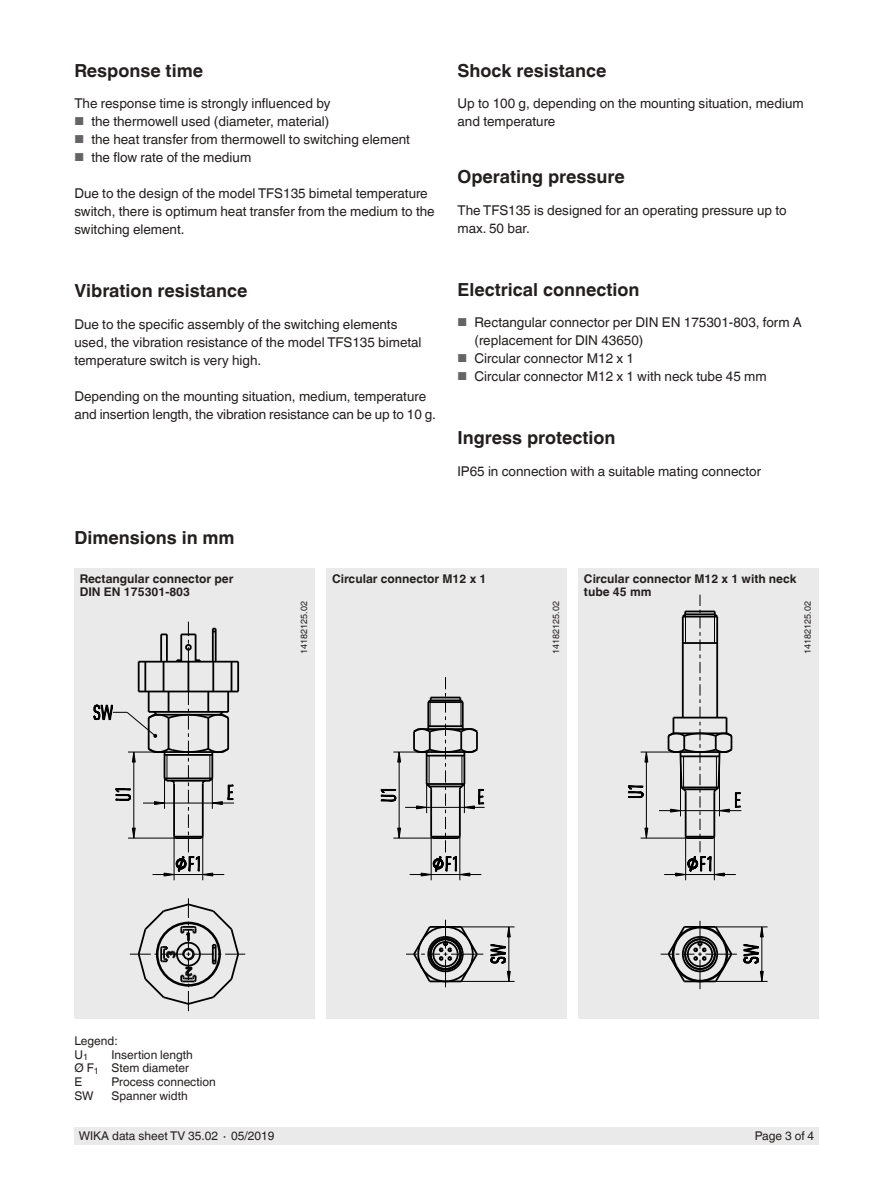
<style>
.page{position:relative;width:893px;height:1188px;background:#fff}
.page>*{position:absolute;margin:0;border:0;box-sizing:border-box;transform-origin:0 0}
.t1{font:700 18px "Helvetica World";color:#241f1f}
.t2{font:13.5px/18px "Helvetica World";color:#241f1f}
.t3{font:12px/13.6px "Helvetica World";color:#241f1f}
.t4{font:700 12px/13.5px "Helvetica World";color:#241f1f}
.t5{font:9px "Helvetica World";color:#241f1f}
.s1{font-size:11.55px;color:#656365}
</style>
<div class="page">
<div style="left:74px;top:1128px;width:745px;height:17px;background:#ebeaea"></div>
<div style="left:74px;top:568px;width:241px;height:451px;background:#ebeaea"></div>
<div style="left:326px;top:568px;width:241px;height:451px;background:#ebeaea"></div>
<div style="left:578px;top:568px;width:241px;height:451px;background:#ebeaea"></div>
<hr style="left:174px;top:837px;width:1px;height:43px;background:#000">
<hr style="left:202px;top:837px;width:1px;height:43px;background:#000">
<hr style="left:285px;top:752px;width:1px;height:86px;background:#000">
<hr style="left:315px;top:756px;width:1px;height:30px;background:#000">
<hr style="left:317px;top:837px;width:1px;height:43px;background:#000">
<hr style="left:138px;top:662px;width:2px;height:30px;background:#000">
<hr style="left:237px;top:662px;width:2px;height:30px;background:#000">
<hr style="left:231px;top:662px;width:1px;height:30px;background:#000">
<hr style="left:215px;top:629px;width:2px;height:33px;background:#000">
<hr style="left:212px;top:662px;width:2px;height:30px;background:#000">
<hr style="left:212px;top:629px;width:2px;height:33px;background:#000">
<hr style="left:139px;top:661px;width:99px;height:2px;background:#000">
<hr style="left:188px;top:662px;width:1px;height:30px;background:#000">
<svg style="left:176px;top:622px;width:25px;height:39px"></svg>
<hr style="left:166px;top:634px;width:2px;height:28px;background:#000">
<hr style="left:139px;top:691px;width:99px;height:1px;background:#000">
<hr style="left:163px;top:662px;width:1px;height:30px;background:#000">
<hr style="left:160px;top:634px;width:2px;height:28px;background:#000">
<hr style="left:144px;top:662px;width:2px;height:30px;background:#000">
<div style="left:185px;top:644px;width:7px;height:7px;border:2px solid #000;border-radius:50%"></div>
<svg style="left:93px;top:692px;width:141px;height:185px"></svg>
<hr style="left:405px;top:807px;width:80px;height:1px;background:#000">
<hr style="left:372px;top:837px;width:1px;height:43px;background:#000">
<hr style="left:372px;top:778px;width:1px;height:31px;background:#000">
<hr style="left:431px;top:837px;width:1px;height:43px;background:#000">
<hr style="left:459px;top:837px;width:1px;height:43px;background:#000">
<hr style="left:535px;top:752px;width:1px;height:86px;background:#000">
<hr style="left:569px;top:756px;width:1px;height:60px;background:#000">
<hr style="left:572px;top:756px;width:1px;height:33px;background:#000">
<hr style="left:574px;top:837px;width:1px;height:43px;background:#000">
<svg style="left:380px;top:677px;width:104px;height:200px"></svg>
<svg style="left:644px;top:827px;width:5px;height:11px"></svg>
<svg style="left:644px;top:751px;width:5px;height:12px"></svg>
<hr style="left:641px;top:752px;width:32px;height:1px;background:#000">
<hr style="left:659px;top:810px;width:82px;height:1px;background:#000">
<hr style="left:641px;top:838px;width:46px;height:1px;background:#000">
<hr style="left:664px;top:874px;width:72px;height:1px;background:#000">
<hr style="left:626px;top:837px;width:1px;height:43px;background:#000">
<hr style="left:626px;top:756px;width:1px;height:30px;background:#000">
<svg style="left:626px;top:784px;width:18px;height:15px"></svg>
<hr style="left:646px;top:752px;width:1px;height:86px;background:#000">
<hr style="left:685px;top:837px;width:1px;height:43px;background:#000">
<hr style="left:714px;top:837px;width:1px;height:43px;background:#000">
<svg style="left:666px;top:595px;width:75px;height:282px"></svg>
<svg style="left:130px;top:898px;width:116px;height:113px"></svg>
<svg style="left:406px;top:920px;width:108px;height:67px"></svg>
<hr style="left:716px;top:981px;width:51px;height:1px;background:#000">
<hr style="left:716px;top:927px;width:51px;height:1px;background:#000">
<svg style="left:660px;top:921px;width:104px;height:68px"></svg>
<h1 class="t1" style="left:74px;top:60px;width:130px">Response time</h1>
<p class="t2" style="left:74px;top:95px;width:257px">The response time is strongly influenced by</p>
<p class="t2" style="left:74px;top:113px;width:256px"><span class="s1">■</span> the thermowell used (diameter, material)</p>
<p class="t2" style="left:74px;top:131px;width:337px"><span class="s1">■</span> the heat transfer from thermowell to switching element</p>
<p class="t2" style="left:74px;top:149px;width:178px"><span class="s1">■</span> the flow rate of the medium</p>
<p class="t2" style="left:74px;top:185px;width:362px">Due to the design of the model TFS135 bimetal temperature switch, there is optimum heat transfer from the medium to the switching element.</p>
<h1 class="t1" style="left:74px;top:280px;width:174px">Vibration resistance</h1>
<p class="t2" style="left:74px;top:315px;width:349px">Due to the specific assembly of the switching elements used, the vibration resistance of the model TFS135 bimetal temperature switch is very high.</p>
<p class="t2" style="left:74px;top:387px;width:363px">Depending on the mounting situation, medium, temperature and insertion length, the vibration resistance can be up to 10 g.</p>
<h1 class="t1" style="left:74px;top:528px;width:162px">Dimensions in mm</h1>
<h1 class="t1" style="left:457px;top:60px;width:150px">Shock resistance</h1>
<p class="t2" style="left:457px;top:95px;width:348px">Up to 100 g, depending on the mounting situation, medium and temperature</p>
<h1 class="t1" style="left:457px;top:166px;width:169px">Operating pressure</h1>
<p class="t2" style="left:457px;top:201px;width:331px">The TFS135 is designed for an operating pressure up to max. 50 bar.</p>
<h1 class="t1" style="left:457px;top:279px;width:184px">Electrical connection</h1>
<p class="t2" style="left:474px;top:314px;width:329px;text-indent:-17px"><span class="s1">■</span> Rectangular connector per DIN EN 175301-803, form A (replacement for DIN 43650)</p>
<p class="t2" style="left:457px;top:350px;width:178px"><span class="s1">■</span> Circular connector M12 x 1</p>
<p class="t2" style="left:457px;top:368px;width:311px"><span class="s1">■</span> Circular connector M12 x 1 with neck tube 45 mm</p>
<h1 class="t1" style="left:457px;top:427px;width:160px">Ingress protection</h1>
<p class="t2" style="left:457px;top:462px;width:305px">IP65 in connection with a suitable mating connector</p>
<p class="t4" style="left:80px;top:572px;width:155px">Rectangular connector per<br>DIN EN 175301-803</p>
<p class="t4" style="left:332px;top:572px;width:156px">Circular connector M12 x 1</p>
<p class="t4" style="left:584px;top:572px;width:214px">Circular connector M12 x 1 with neck tube 45 mm</p>
<p class="t5" style="left:299px;top:654px;width:54px;rotate:-90deg">14182125.02</p>
<p class="t5" style="left:551px;top:654px;width:54px;rotate:-90deg">14182125.02</p>
<p class="t5" style="left:803px;top:654px;width:54px;rotate:-90deg">14182125.02</p>
<p class="t3" style="left:74px;top:1034px;width:45px">Legend:<br>U<sub>1</sub></p>
<p class="t3" style="left:74px;top:1048px;width:120px;text-indent:37px">Insertion length<br>Ø F<sub>1</sub> Stem diameter<br>E</p>
<p class="t3" style="left:112px;top:1075px;width:106px">Process connection</p>
<p class="t3" style="left:74px;top:1089px;width:21px">SW</p>
<p class="t3" style="left:112px;top:1089px;width:78px">Spanner width</p>
<p class="t3" style="left:79px;top:1129px;width:197px">WIKA data sheet TV 35.02 ∙ 05/2019</p>
<p class="t3" style="left:755px;top:1129px;width:61px">Page 3 of 4</p>
</div>
